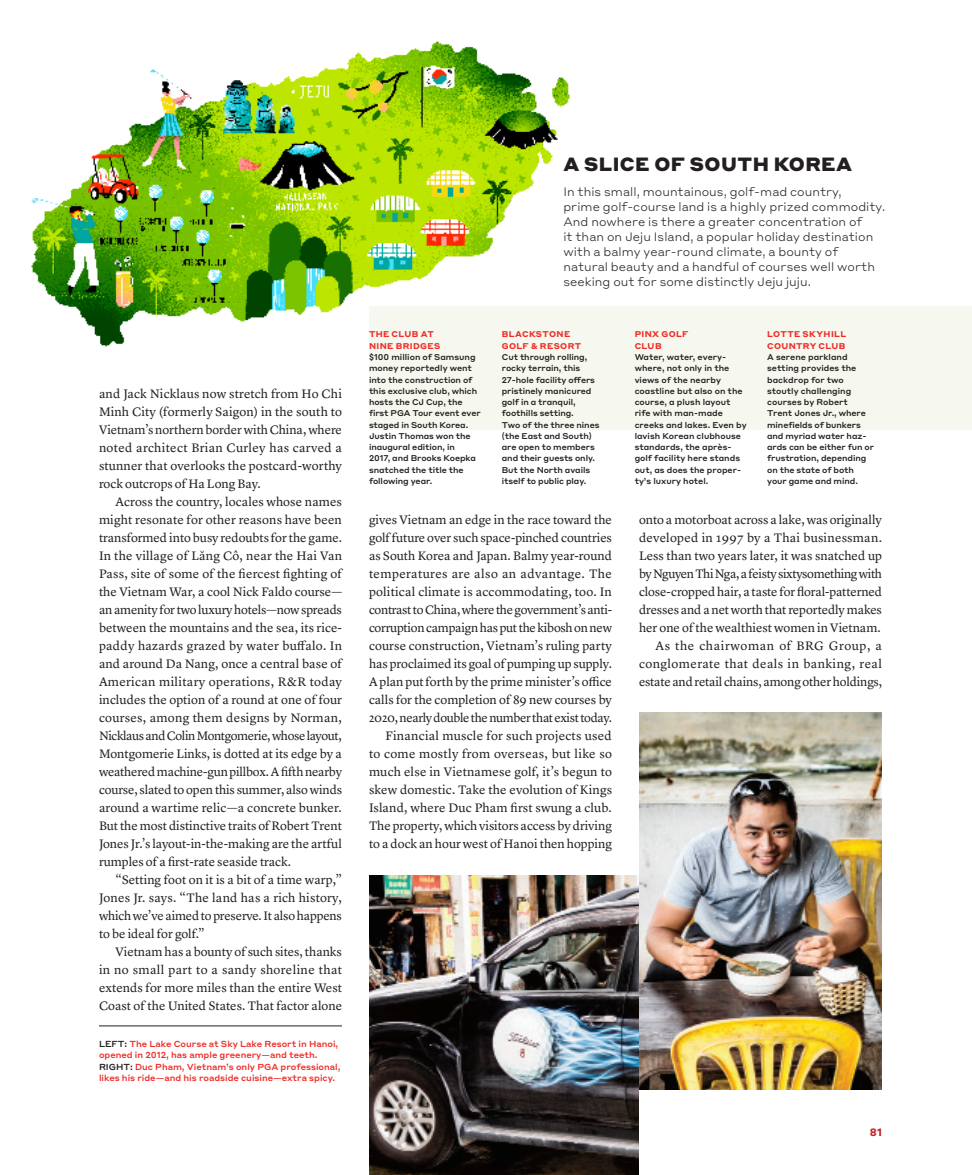
<style>
.page{position:relative;width:972px;height:1175px;background:#fff}
.page>*{position:absolute;margin:0;border:0;box-sizing:border-box;transform-origin:0 0}
.BODY_Sans_Serif{font:900 18.9px "Styrene A";letter-spacing:.02em;color:#231f20}
.BODY_Serif_Justified{font:12.75px/18px "Lyon Text";letter-spacing:-.005em;color:#231f20;text-align:justify}
.BODY_Sans_Serif-2{font:300 12px/15px "Styrene A";letter-spacing:.005em;color:#231f20}
.t1{font:700 10.5px "Styrene A";color:#c82026}
.CAPTION_Sans_Serif{font:500 8.7px/11.6px "Styrene A";color:#ee2d28}
.SIDEBAR_BODY_Sans_Se{font:500 8.25px/11.2px "Styrene A";letter-spacing:-.01em;color:#231f20}
.End_Info__Grey_Centr{font:500 8.25px/11.2px "Styrene A";letter-spacing:-.01em;color:#231f20}
.End_Info__Grey_Centr-2{font:700 8.25px/11.2px "Styrene A";letter-spacing:.045em;color:#ee2d28}
.s1{color:#231f20}
</style>
<div class="page">
<div style="left:369px;top:306px;width:603px;height:124px;background:#f6f7ee"></div>
<hr style="left:99px;top:1025px;width:243px;height:1px;background:#231f20">
<img style="left:639px;top:713px;width:243px;height:376px">
<img style="left:31px;top:41px;width:539px;height:306px">
<div style="left:11px;top:39px;width:102px;height:80px;background:#fff"></div>
<img style="left:369px;top:875px;width:270px;height:299px">
<p class="BODY_Serif_Justified" style="left:99px;top:383px;width:245px">and Jack Nicklaus now stretch from Ho Chi Minh City (formerly Saigon) in the south to Vietnam’s northern border with China, where noted architect Brian Curley has carved a stunner that overlooks the postcard-worthy rock outcrops of Ha Long Bay.</p>
<p class="BODY_Serif_Justified" style="left:99px;top:491px;width:245px;text-indent:16px">Across the country, locales whose names might resonate for other reasons have been transformed into busy redoubts for the game.<br>In the village of Lăng Cô, near the Hai Van Pass, site of some of the fiercest fighting of the Vietnam War, a cool Nick Faldo course— an amenity for two luxury hotels—now spreads between the mountains and the sea, its rice&shy;paddy hazards grazed by water buffalo. In and around Da Nang, once a central base of American military operations, R&amp;R today includes the option of a round at one of four courses, among them designs by Norman, Nicklaus and Colin Montgomerie, whose layout, Montgomerie Links, is dotted at its edge by a weathered machine-gun pillbox. A fifth nearby course, slated to open this summer, also winds around a wartime relic—a concrete bunker.<br>But the most distinctive traits of Robert Trent Jones Jr.’s layout-in-the-making are the artful rumples of a first-rate seaside track.</p>
<p class="BODY_Serif_Justified" style="left:99px;top:869px;width:244px;text-indent:16px">“Setting foot on it is a bit of a time warp,” Jones Jr. says. “The land has a rich history, which we’ve aimed to preserve. It also happens to be ideal for golf.”</p>
<p class="BODY_Serif_Justified" style="left:99px;top:941px;width:245px;text-indent:16px">Vietnam has a bounty of such sites, thanks in no small part to a sandy shoreline that extends for more miles than the entire West Coast of the United States. That factor alone</p>
<p class="CAPTION_Sans_Serif" style="left:99px;top:1037px;width:241px"><span class="s1">LEFT:</span> The Lake Course at Sky Lake Resort in Hanoi, opened in 2012, has ample greenery—and teeth.</p>
<p class="CAPTION_Sans_Serif" style="left:99px;top:1060px;width:243px"><span class="s1">RIGHT:</span> Duc Pham, Vietnam’s only PGA professional, likes his ride—and his roadside cuisine—extra spicy.</p>
<p class="End_Info__Grey_Centr-2" style="left:369px;top:328px;width:73px">THE CLUB AT<br>NINE BRIDGES</p>
<p class="SIDEBAR_BODY_Sans_Se" style="left:369px;top:351px;width:113px">$100 million of Samsung money reportedly went into the construction of this exclusive club, which hosts the CJ Cup, the first PGA Tour event ever staged in South Korea.<br>Justin Thomas won the inaugural edition, in<br>2017, and Brooks Koepka snatched the title the following year.</p>
<p class="BODY_Sans_Serif" style="left:563px;top:148px;width:290px">A SLICE OF SOUTH KOREA</p>
<p class="BODY_Sans_Serif-2" style="left:563px;top:183px;width:323px">In this small, mountainous, golf-mad country,<br>prime golf-course land is a highly prized commodity.<br>And nowhere is there a greater concentration of<br>it than on Jeju Island, a popular holiday destination with a balmy year-round climate, a bounty of natural beauty and a handful of courses well worth seeking out for some distinctly Jeju juju.</p>
<p class="End_Info__Grey_Centr-2" style="left:502px;top:328px;width:81px">BLACKSTONE<br>GOLF &amp; RESORT</p>
<p class="SIDEBAR_BODY_Sans_Se" style="left:502px;top:351px;width:99px">Cut through rolling, rocky terrain, this<br>27-hole facility offers pristinely manicured golf in a tranquil, foothills setting.<br>Two of the three nines (the East and South) are open to members and their guests only.<br>But the North avails itself to public play.</p>
<p class="End_Info__Grey_Centr-2" style="left:635px;top:328px;width:55px">PINX GOLF<br>CLUB</p>
<p class="SIDEBAR_BODY_Sans_Se" style="left:635px;top:351px;width:113px">Water, water, every&shy;where, not only in the views of the nearby coastline but also on the course, a plush layout rife with man-made creeks and lakes. Even by lavish Korean clubhouse standards, the après&shy;golf facility here stands out, as does the proper&shy;ty’s luxury hotel.</p>
<p class="End_Info__Grey_Centr-2" style="left:767px;top:328px;width:81px">LOTTE SKYHILL<br>COUNTRY CLUB</p>
<p class="End_Info__Grey_Centr" style="left:767px;top:351px;width:108px">A serene parkland setting provides the backdrop for two stoutly challenging courses by Robert<br>Trent Jones Jr., where minefields of bunkers and myriad water haz&shy;ards can be either fun or frustration, depending on the state of both your game and mind.</p>
<p class="BODY_Serif_Justified" style="left:369px;top:509px;width:245px">gives Vietnam an edge in the race toward the golf future over such space-pinched countries as South Korea and Japan. Balmy year-round temperatures are also an advantage. The political climate is accommodating, too. In contrast to China, where the government’s anti&shy;corruption campaign has put the kibosh on new course construction, Vietnam’s ruling party has proclaimed its goal of pumping up supply.<br>A plan put forth by the prime minister’s office calls for the completion of 89 new courses by 2020, nearly double the number that exist today.</p>
<p class="BODY_Serif_Justified" style="left:369px;top:725px;width:245px;text-indent:16px">Financial muscle for such projects used to come mostly from overseas, but like so much else in Vietnamese golf, it’s begun to skew domestic. Take the evolution of Kings Island, where Duc Pham first swung a club.<br>The property, which visitors access by driving to a dock an hour west of Hanoi then hopping</p>
<p class="BODY_Serif_Justified" style="left:639px;top:509px;width:245px">onto a motorboat across a lake, was originally developed in 1997 by a Thai businessman.<br>Less than two years later, it was snatched up by Nguyen Thi Nga, a feisty sixtysomething with close-cropped hair, a taste for floral-patterned dresses and a net worth that reportedly makes her one of the wealthiest women in Vietnam.</p>
<p class="BODY_Serif_Justified" style="left:639px;top:635px;width:245px;text-indent:16px">As the chairwoman of BRG Group, a conglomerate that deals in banking, real estate and retail chains, among other holdings,</p>
<p class="t1" style="left:870px;top:1123px;width:14px">81</p>
</div>
